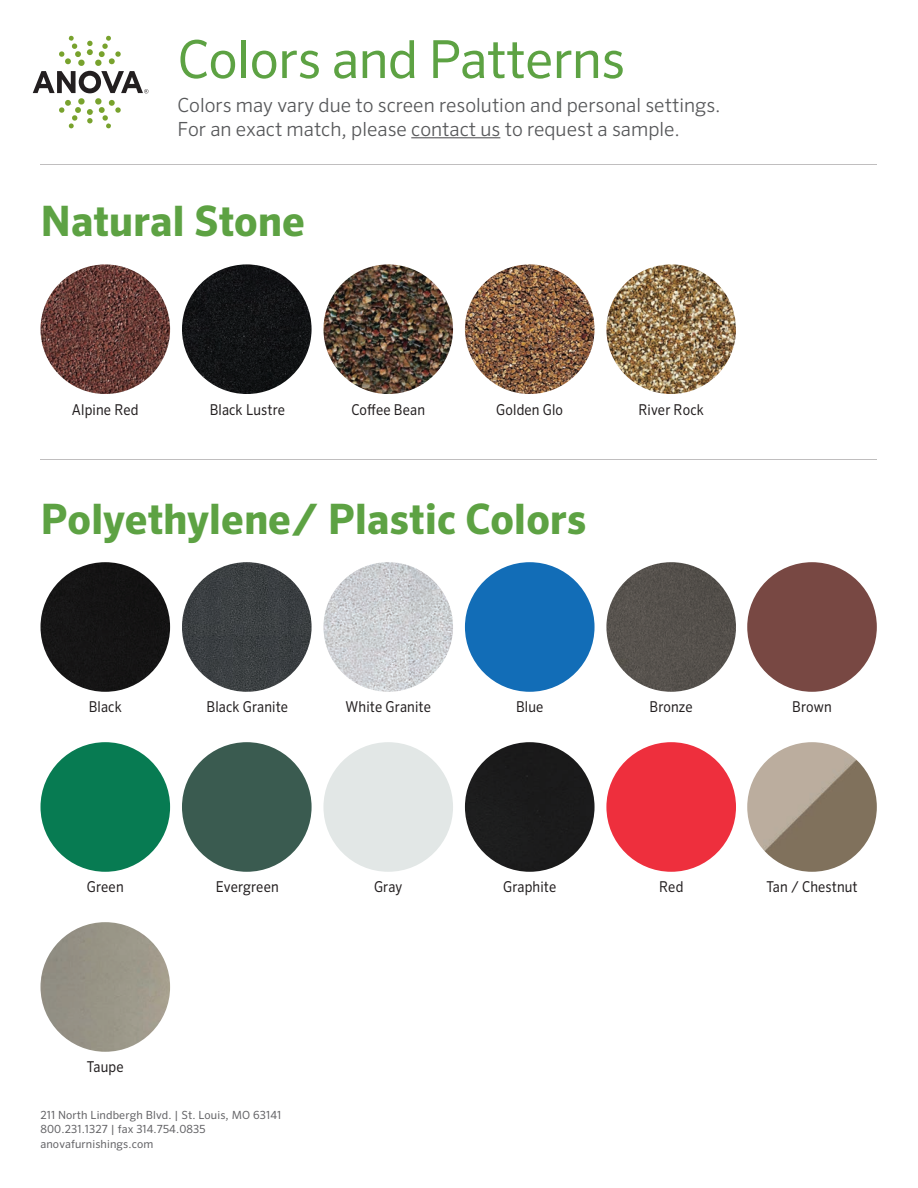
<style>
.page{position:relative;width:918px;height:1188px;background:#fff}
.page>*{position:absolute;margin:0;border:0;box-sizing:border-box;transform-origin:0 0}
.t1{font:52.5px "Sero Pro";letter-spacing:-.01em;color:#5da243}
.t2{font:700 42px "Sero Pro";color:#5da243}
.t3{font:300 19.5px/24px "Sero Pro";color:#57585a}
.t4{font:15px "Sero Pro";letter-spacing:.01em;color:#231f20;scale:.9 1}
.t5{font:11.25px/14.2px "Sero Pro";letter-spacing:.01em;color:#636366}
</style>
<div class="page">
<hr style="left:411px;top:137px;width:89px;height:1px;background:#57585a">
<svg style="left:33px;top:36px;width:115px;height:92px"></svg>
<hr style="left:40px;top:164px;width:838px;height:2px;background:#231f20;opacity:.7">
<div style="left:40px;top:562px;width:130px;height:130px;background:#151415;border-radius:65px"></div>
<div style="left:40px;top:742px;width:130px;height:130px;background:#077b52;border-radius:65px"></div>
<img style="left:40px;top:922px;width:130px;height:130px;border-radius:65px">
<img style="left:182px;top:562px;width:130px;height:130px;border-radius:65px">
<div style="left:182px;top:742px;width:130px;height:130px;background:#3a5b50;border-radius:65px"></div>
<img style="left:606px;top:562px;width:130px;height:130px;border-radius:65px">
<div style="left:606px;top:742px;width:130px;height:130px;background:#ee2f3d;border-radius:65px"></div>
<div style="left:747px;top:562px;width:130px;height:130px;background:#784843;border-radius:65px"></div>
<img style="left:747px;top:742px;width:130px;height:130px;border-radius:65px">
<div style="left:465px;top:562px;width:130px;height:130px;background:#126db7;border-radius:65px"></div>
<div style="left:465px;top:742px;width:130px;height:130px;background:#1b1b1c;border-radius:65px"></div>
<img style="left:323px;top:562px;width:130px;height:130px;border-radius:65px">
<div style="left:323px;top:742px;width:130px;height:130px;background:#e2e7e6;border-radius:65px"></div>
<img style="left:40px;top:264px;width:130px;height:130px;border-radius:65px">
<img style="left:182px;top:264px;width:130px;height:130px;border-radius:65px">
<img style="left:606px;top:264px;width:130px;height:130px;border-radius:65px">
<img style="left:465px;top:264px;width:130px;height:130px;border-radius:65px">
<img style="left:323px;top:264px;width:130px;height:130px;border-radius:65px">
<hr style="left:40px;top:459px;width:838px;height:2px;background:#231f20;opacity:.7">
<h1 class="t1" style="left:178px;top:28px;width:449px">Colors and Patterns</h1>
<h3 class="t3" style="left:178px;top:93px;width:544px">Colors may vary due to screen resolution and personal settings.<br>For an exact match, please contact us to request a sample.</h3>
<h2 class="t2" style="left:40px;top:196px;width:266px">Natural Stone</h2>
<p class="t4" style="left:72px;top:400px;width:76px">Alpine Red</p>
<p class="t4" style="left:210px;top:400px;width:85px">Black Lustre</p>
<p class="t4" style="left:351px;top:400px;width:83px">Coffee Bean</p>
<p class="t4" style="left:496px;top:400px;width:76px">Golden Glo</p>
<p class="t4" style="left:638px;top:400px;width:74px">River Rock</p>
<h2 class="t2" style="left:40px;top:493px;width:548px">Polyethylene/ Plastic Colors</h2>
<p class="t4" style="left:89px;top:698px;width:38px">Black</p>
<p class="t4" style="left:206px;top:698px;width:92px">Black Granite</p>
<p class="t4" style="left:346px;top:698px;width:96px">White Granite</p>
<p class="t4" style="left:516px;top:698px;width:32px">Blue</p>
<p class="t4" style="left:650px;top:698px;width:50px">Bronze</p>
<p class="t4" style="left:792px;top:698px;width:45px">Brown</p>
<p class="t4" style="left:87px;top:878px;width:42px">Green</p>
<p class="t4" style="left:87px;top:1058px;width:42px">Taupe</p>
<p class="t4" style="left:216px;top:878px;width:71px">Evergreen</p>
<p class="t5" style="left:40px;top:1108px;width:242px">211 North Lindbergh Blvd. | St. Louis, MO 63141<br>800.231.1327 | fax 314.754.0835 anovafurnishings.com</p>
<p class="t4" style="left:374px;top:878px;width:33px">Gray</p>
<p class="t4" style="left:503px;top:878px;width:61px">Graphite</p>
<p class="t4" style="left:659px;top:878px;width:29px">Red</p>
<p class="t4" style="left:766px;top:878px;width:103px">Tan / Chestnut</p>
</div>
